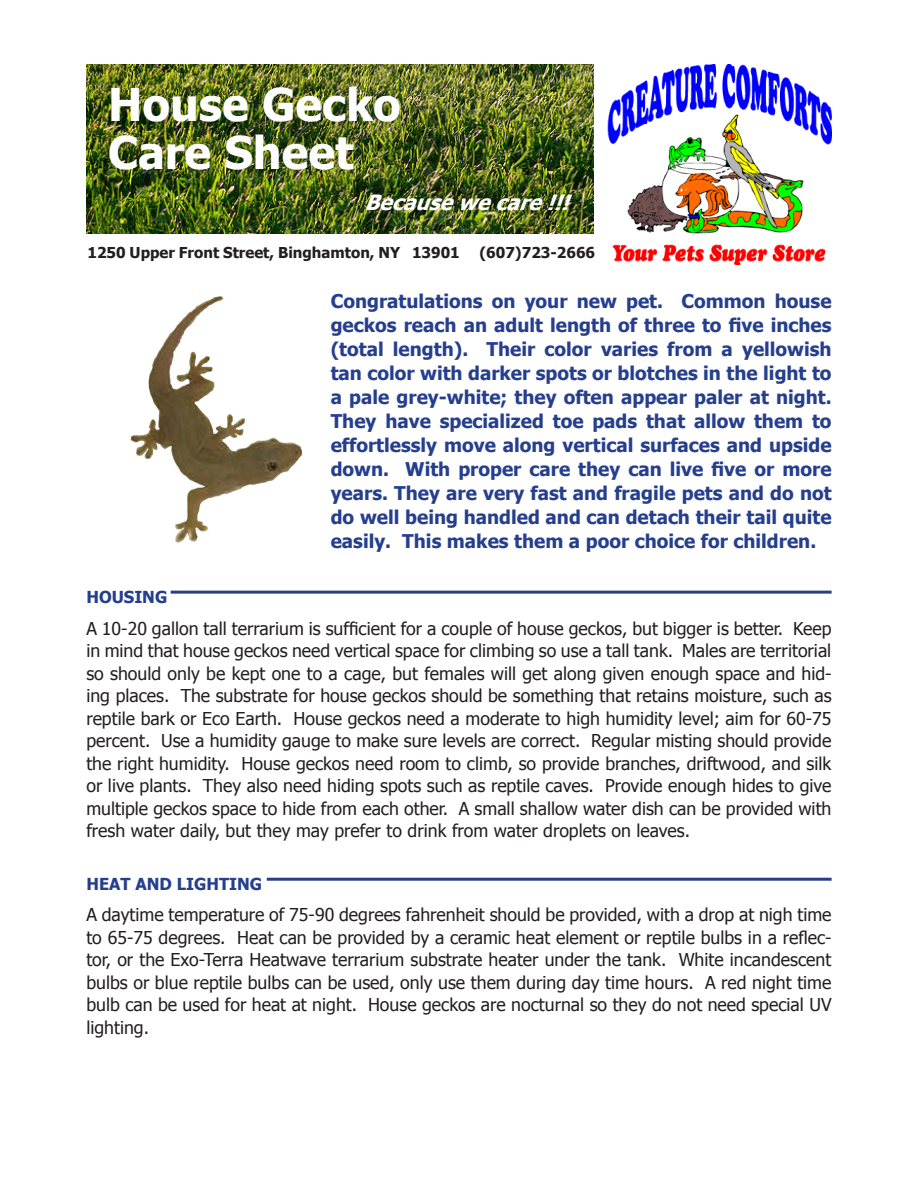
<style>
.page{position:relative;width:918px;height:1188px;background:#fff}
.page>*{position:absolute;margin:0;border:0;box-sizing:border-box;transform-origin:0 0}
.t1{font:700 45px "Tahoma";color:#fff}
.t2{font:italic 700 21px "Tahoma";color:#fff}
.t3{font:700 18.9px/24px "Tahoma";color:#253f8e;text-align:justify}
.t4{font:17.7px/22.5px "Tahoma";color:#231f20;text-align:justify}
.t5{font:700 16.5px "Tahoma";color:#253f8e}
.t6{font:700 15px "Tahoma";color:#231f20}
</style>
<div class="page">
<img style="left:608px;top:65px;width:224px;height:199px">
<img style="left:86px;top:65px;width:508px;height:168px">
<hr style="left:171px;top:591px;width:661px;height:3px;background:#253f8e">
<hr style="left:267px;top:878px;width:565px;height:3px;background:#253f8e">
<img style="left:130px;top:296px;width:173px;height:247px">
<p class="t1" style="left:108px;top:73px;width:294px">House Gecko</p>
<p class="t1" style="left:108px;top:121px;width:247px">Care Sheet</p>
<p class="t2" style="left:364px;top:188px;width:215px">Becausewecare!!!</p>
<p class="t6" style="left:87px;top:242px;width:374px">1250 Upper Front Street, Binghamton, NY 13901</p>
<p class="t6" style="left:480px;top:242px;width:117px">(607)723-2666</p>
<p class="t3" style="left:331px;top:288px;width:502px">Congratulations on your new pet. Common house geckos reach an adult length of three to five inches (total length). Their color varies from a yellowish tan color with darker spots or blotches in the light to a pale grey-white; they often appear paler at night.<br>They have specialized toe pads that allow them to effortlessly move along vertical surfaces and upside down. With proper care they can live five or more years. They are very fast and fragile pets and do not do well being handled and can detach their tail quite easily. This makes them a poor choice for children.</p>
<p class="t5" style="left:86px;top:586px;width:82px">HOUSING</p>
<p class="t4" style="left:86px;top:616px;width:747px">A 10-20 gallon tall terrarium is sufficient for a couple of house geckos, but bigger is better. Keep in mind that house geckos need vertical space for climbing so use a tall tank. Males are territorial so should only be kept one to a cage, but females will get along given enough space and hid&shy;ing places. The substrate for house geckos should be something that retains moisture, such as reptile bark or Eco Earth. House geckos need a moderate to high humidity level; aim for 60-75 percent. Use a humidity gauge to make sure levels are correct. Regular misting should provide the right humidity. House geckos need room to climb, so provide branches, driftwood, and silk or live plants. They also need hiding spots such as reptile caves. Provide enough hides to give multiple geckos space to hide from each other. A small shallow water dish can be provided with fresh water daily, but they may prefer to drink from water droplets on leaves.</p>
<p class="t5" style="left:86px;top:873px;width:177px">HEAT AND LIGHTING</p>
<p class="t4" style="left:86px;top:903px;width:747px">A daytime temperature of 75-90 degrees fahrenheit should be provided, with a drop at nigh time to 65-75 degrees. Heat can be provided by a ceramic heat element or reptile bulbs in a reflec&shy;tor, or the Exo-Terra Heatwave terrarium substrate heater under the tank. White incandescent bulbs or blue reptile bulbs can be used, only use them during day time hours. A red night time bulb can be used for heat at night. House geckos are nocturnal so they do not need special UV lighting.</p>
</div>
